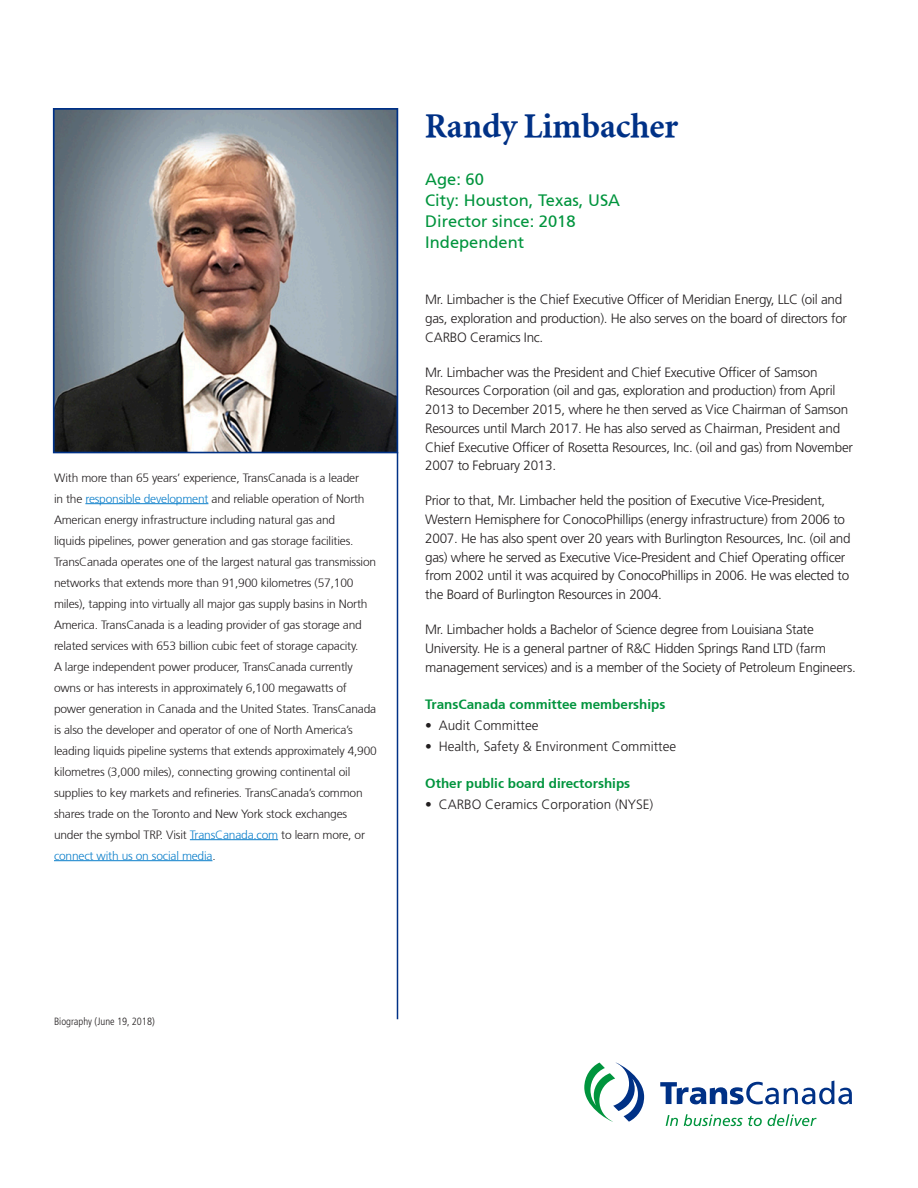
<style>
.page{position:relative;width:918px;height:1188px;background:#fff}
.page>*{position:absolute;margin:0;border:0;box-sizing:border-box;transform-origin:0 0}
.t1{font:34.5px "Minion TC Bold";color:#003186}
.t2{font:16.5px/21px "Frutiger TC Roman";color:#00943d}
.t3{font:300 13.5px/18.8px "Frutiger";letter-spacing:-.02em;color:#231f20}
.t4{font:300 13.5px "Frutiger";color:#231f20}
.t5{font:13.5px "Frutiger TC Bold";color:#00943d}
.t6{font:300 12px/21px "Frutiger 45";letter-spacing:-.015em;color:#231f20}
.t7{font:300 condensed 10.5px "Frutiger";color:#231f20}
.s1{color:#0a7eca}
</style>
<div class="page">
<hr style="left:397px;top:452px;width:1px;height:567px;background:#003186">
<svg style="left:666px;top:1115px;width:12px;height:11px"></svg>
<svg style="left:684px;top:1114px;width:78px;height:12px"></svg>
<svg style="left:768px;top:1114px;width:49px;height:12px"></svg>
<svg style="left:660px;top:1081px;width:192px;height:23px"></svg>
<svg style="left:584px;top:1063px;width:60px;height:59px"></svg>
<hr style="left:85px;top:503px;width:123px;height:1px;background:#0a7eca">
<hr style="left:190px;top:839px;width:88px;height:1px;background:#0a7eca">
<hr style="left:54px;top:860px;width:158px;height:1px;background:#0a7eca">
<img style="left:52px;top:108px;width:347px;height:346px">
<p class="t6" style="left:54px;top:467px;width:324px">With more than 65 years’ experience, TransCanada is a leader<br>in the <span class="s1">responsible development</span> and reliable operation of North American energy infrastructure including natural gas and<br>liquids pipelines, power generation and gas storage facilities.<br>TransCanada operates one of the largest natural gas transmission networks that extends more than 91,900 kilometres (57,100 miles), tapping into virtually all major gas supply basins in North America. TransCanada is a leading provider of gas storage and related services with 653 billion cubic feet of storage capacity.<br>A large independent power producer, TransCanada currently owns or has interests in approximately 6,100 megawatts of power generation in Canada and the United States. TransCanada is also the developer and operator of one of North America’s leading liquids pipeline systems that extends approximately 4,900 kilometres (3,000 miles), connecting growing continental oil supplies to key markets and refineries. TransCanada’s common shares trade on the Toronto and New York stock exchanges under the symbol TRP. Visit <span class="s1">TransCanada.com</span> to learn more, or <span class="s1">connect with us on social media</span>.</p>
<h1 class="t1" style="left:425px;top:108px;width:254px">Randy Limbacher</h1>
<p class="t2" style="left:425px;top:168px;width:196px">Age: 60<br>City: Houston, Texas, USA<br>Director since: 2018<br>Independent</p>
<p class="t3" style="left:425px;top:290px;width:423px">Mr. Limbacher is the Chief Executive Officer of Meridian Energy, LLC (oil and gas, exploration and production). He also serves on the board of directors for<br>CARBO Ceramics Inc.</p>
<p class="t3" style="left:425px;top:363px;width:429px">Mr. Limbacher was the President and Chief Executive Officer of Samson Resources Corporation (oil and gas, exploration and production) from April 2013 to December 2015, where he then served as Vice Chairman of Samson Resources until March 2017. He has also served as Chairman, President and Chief Executive Officer of Rosetta Resources, Inc. (oil and gas) from November 2007 to February 2013.</p>
<p class="t3" style="left:425px;top:492px;width:427px">Prior to that, Mr. Limbacher held the position of Executive Vice-President, Western Hemisphere for ConocoPhillips (energy infrastructure) from 2006 to 2007. He has also spent over 20 years with Burlington Resources, Inc. (oil and gas) where he served as Executive Vice-President and Chief Operating officer from 2002 until it was acquired by ConocoPhillips in 2006. He was elected to the Board of Burlington Resources in 2004.</p>
<p class="t3" style="left:425px;top:620px;width:432px">Mr. Limbacher holds a Bachelor of Science degree from Louisiana State<br>University. He is a general partner of R&amp;C Hidden Springs Rand LTD (farm management services) and is a member of the Society of Petroleum Engineers.</p>
<p class="t5" style="left:425px;top:696px;width:242px">TransCanada committee memberships</p>
<p class="t4" style="left:425px;top:717px;width:115px">• Audit Committee</p>
<p class="t4" style="left:425px;top:738px;width:253px">• Health, Safety &amp; Environment Committee</p>
<p class="t5" style="left:425px;top:775px;width:207px">Other public board directorships</p>
<p class="t4" style="left:425px;top:797px;width:230px">• CARBO Ceramics Corporation (NYSE)</p>
<p class="t7" style="left:54px;top:1015px;width:102px">Biography (June 19, 2018)</p>
</div>
